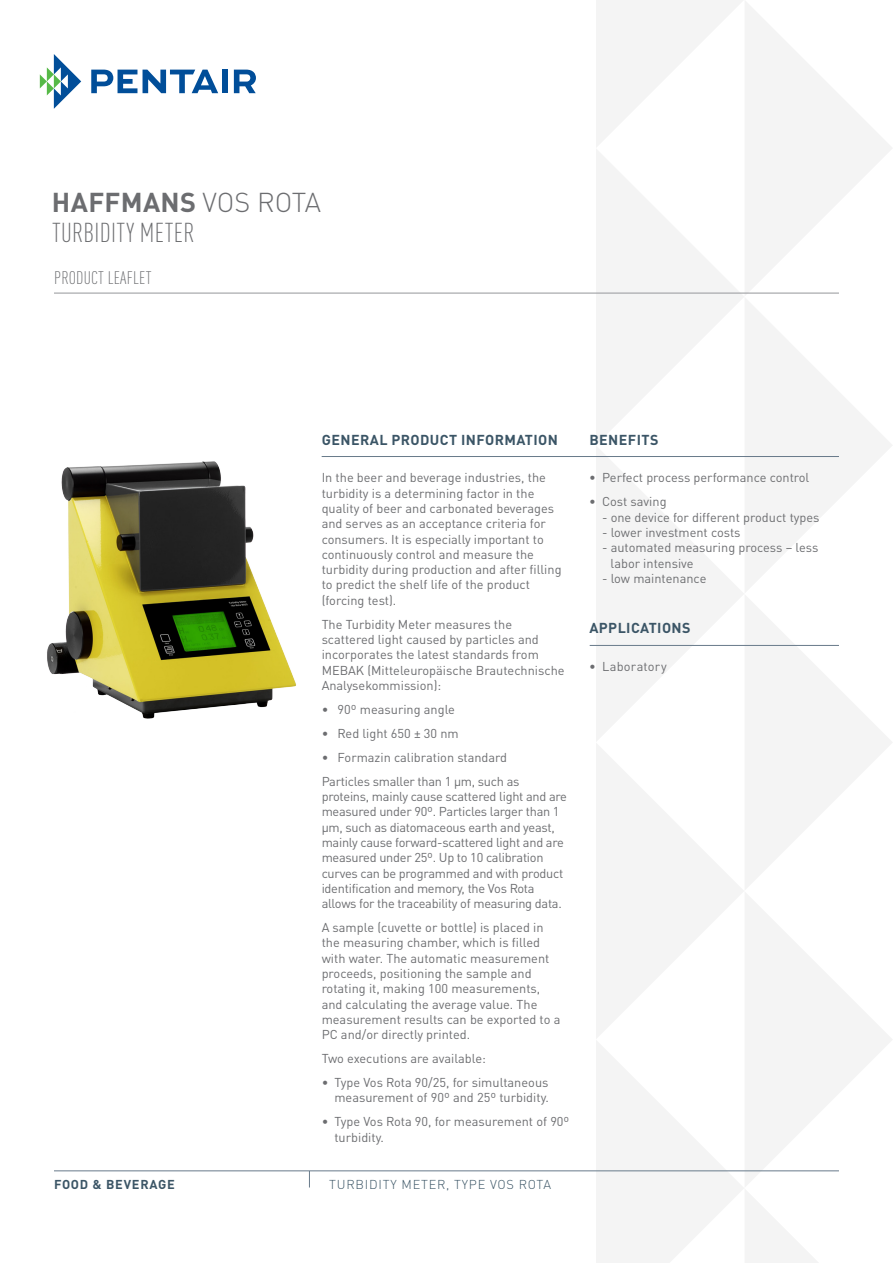
<style>
.page{position:relative;width:893px;height:1263px;background:#fff}
.page>*{position:absolute;margin:0;border:0;box-sizing:border-box;transform-origin:0 0}
.BrandedProductLine_T{font:700 27px "DIN Pro";letter-spacing:.01em;color:#6c6d70}
.C_Descriptor_Title{font:300 condensed 27px "DIN Pro";letter-spacing:.01em;color:#6c6d70}
.C_TitleSection{font:300 condensed 18px "DIN Pro";letter-spacing:.01em;color:#6c6d70}
.C_SubTitleBodyCopy{font:700 14.25px "DIN Pro";letter-spacing:.03em;color:#3b5566}
.C_BodyCopy{font:12.75px/15.3px "DIN Pro";color:#6c6d70}
.BULLETS_body_copy{font:12.75px/15.3px "DIN Pro";color:#6c6d70}
.C_BodyCopy-2{font:12.75px/15.3px "DIN Pro";letter-spacing:-.02em;color:#6c6d70}
.C_Descriptor_InfoLin{font:300 12.75px "DIN Pro";letter-spacing:.06em;color:#3b5566}
.C_SolutionsPlatform{font:700 12.75px "DIN Pro";letter-spacing:.06em;color:#3b5566}
.s1{font-weight:300}
</style>
<div class="page">
<svg style="left:596px;top:0;width:296px;height:148px"></svg>
<svg style="left:596px;top:148px;width:296px;height:297px"></svg>
<svg style="left:596px;top:445px;width:296px;height:297px"></svg>
<svg style="left:596px;top:742px;width:296px;height:430px"></svg>
<svg style="left:596px;top:1039px;width:237px;height:224px;fill:#f4f4f4"></svg>
<hr style="left:54px;top:1170px;width:785px;height:1px;background:#687a8a">
<svg style="left:309px;top:1171px;width:1px;height:16px"></svg>
<svg style="left:40px;top:54px;width:41px;height:55px"></svg>
<svg style="left:91px;top:70px;width:46px;height:23px"></svg>
<svg style="left:143px;top:70px;width:75px;height:23px"></svg>
<div style="left:222px;top:70px;width:6px;height:23px;background:#014e99"></div>
<svg style="left:234px;top:70px;width:22px;height:23px"></svg>
<hr style="left:54px;top:293px;width:785px;height:1px;background:#95979a">
<hr style="left:322px;top:456px;width:517px;height:1px;background:#687a8a">
<img style="left:47px;top:456px;width:275px;height:263px">
<hr style="left:590px;top:645px;width:249px;height:1px;background:#687a8a">
<p class="BrandedProductLine_T" style="left:52px;top:180px;width:271px">HAFFMANS <span class="s1">VOS ROTA</span></p>
<p class="C_Descriptor_Title" style="left:52px;top:214px;width:144px">TURBIDITY METER</p>
<p class="C_TitleSection" style="left:54px;top:265px;width:99px">PRODUCT LEAFLET</p>
<p class="C_SubTitleBodyCopy" style="left:322px;top:428px;width:238px">GENERAL PRODUCT INFORMATION</p>
<p class="C_SubTitleBodyCopy" style="left:589px;top:428px;width:71px">BENEFITS</p>
<p class="C_BodyCopy" style="left:322px;top:469px;width:241px">In the beer and beverage industries, the turbidity is a determining factor in the quality of beer and carbonated beverages and serves as an acceptance criteria for consumers. It is especially important to continuously control and measure the turbidity during production and after filling to predict the shelf life of the product (forcing test).</p>
<p class="C_BodyCopy" style="left:322px;top:615px;width:245px">The Turbidity Meter measures the scattered light caused by particles and incorporates the latest standards from MEBAK (Mitteleuropäische Brautechnische Analysekommission):</p>
<p class="BULLETS_body_copy" style="left:322px;top:700px;width:135px">• 90º measuring angle</p>
<p class="BULLETS_body_copy" style="left:322px;top:724px;width:139px">• Red light 650 ± 30 nm</p>
<p class="BULLETS_body_copy" style="left:322px;top:748px;width:187px">• Formazin calibration standard</p>
<p class="C_BodyCopy-2" style="left:322px;top:772px;width:247px">Particles smaller than 1 µm, such as proteins, mainly cause scattered light and are measured under 90º. Particles larger than 1 µm, such as diatomaceous earth and yeast, mainly cause forward-scattered light and are measured under 25º. Up to 10 calibration curves can be programmed and with product identification and memory, the Vos Rota allows for the traceability of measuring data.</p>
<p class="C_BodyCopy" style="left:322px;top:918px;width:240px">A sample (cuvette or bottle) is placed in the measuring chamber, which is filled with water. The automatic measurement proceeds, positioning the sample and rotating it, making 100 measurements, and calculating the average value. The measurement results can be exported to a PC and/or directly printed.</p>
<p class="C_BodyCopy" style="left:322px;top:1049px;width:166px">Two executions are available:</p>
<p class="BULLETS_body_copy" style="left:322px;top:1073px;width:229px;text-align:right">• Type Vos Rota 90/25, for simultaneous measurement of 90º and 25º turbidity.</p>
<p class="BULLETS_body_copy" style="left:334px;top:1113px;width:237px;text-indent:-13px">• Type Vos Rota 90, for measurement of 90º turbidity.</p>
<p class="BULLETS_body_copy" style="left:589px;top:469px;width:222px">• Perfect process performance control</p>
<p class="BULLETS_body_copy" style="left:589px;top:493px;width:79px">• Cost saving</p>
<p class="BULLETS_body_copy" style="left:602px;top:508px;width:219px">- one device for different product types</p>
<p class="BULLETS_body_copy" style="left:602px;top:523px;width:140px">- lower investment costs</p>
<p class="BULLETS_body_copy" style="left:611px;top:539px;width:209px;text-indent:-9px">- automated measuring process – less labor intensive</p>
<p class="BULLETS_body_copy" style="left:602px;top:569px;width:106px">- low maintenance</p>
<p class="C_SubTitleBodyCopy" style="left:589px;top:616px;width:103px">APPLICATIONS</p>
<p class="BULLETS_body_copy" style="left:589px;top:658px;width:79px">• Laboratory</p>
<p class="C_SolutionsPlatform" style="left:54px;top:1174px;width:122px">FOOD &amp; BEVERAGE</p>
<p class="C_Descriptor_InfoLin" style="left:329px;top:1174px;width:223px">TURBIDITY METER, TYPE VOS ROTA</p>
</div>
